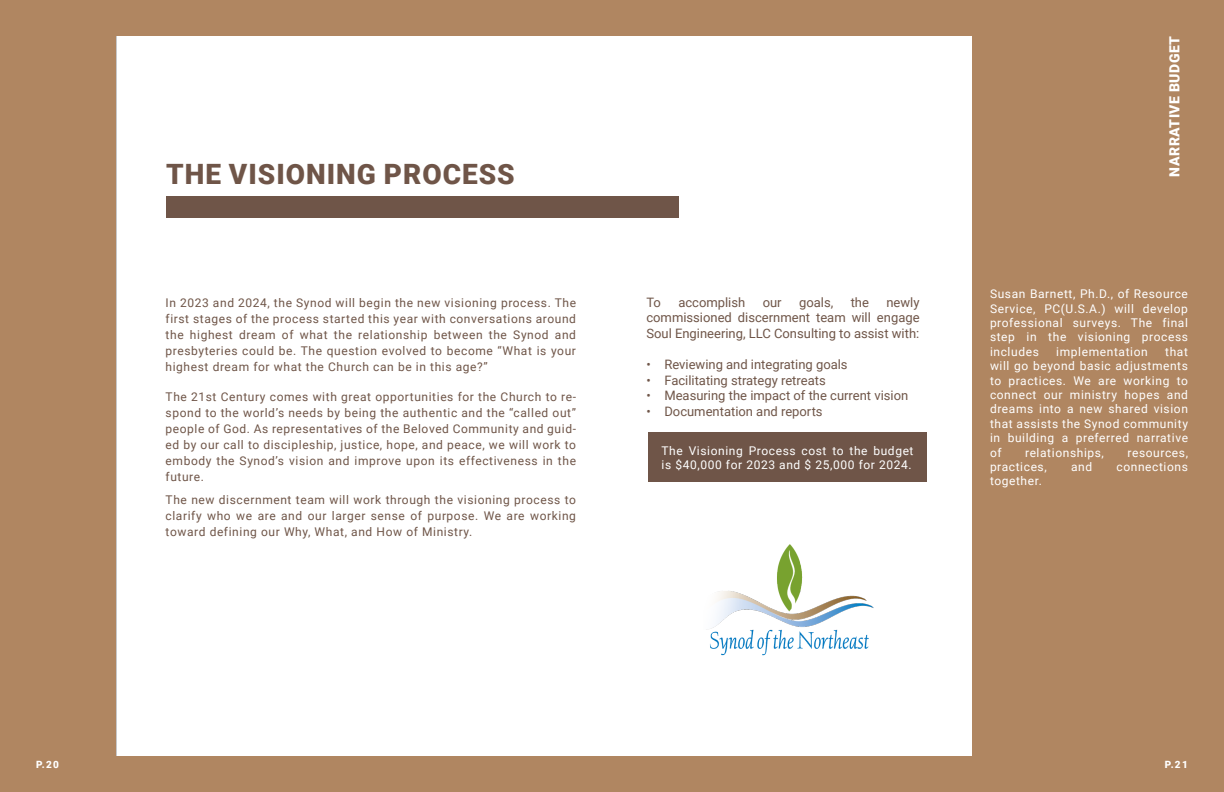
<style>
.page{position:relative;width:1224px;height:792px;background:#b08661}
.page>*{position:absolute;margin:0;border:0;box-sizing:border-box;transform-origin:0 0}
.t1{font:900 28px "Roboto";letter-spacing:.035em;color:#6f5548}
.t2{font:900 14px "Roboto";letter-spacing:.035em;color:#fff}
.t3{font:13px/15.6px "Roboto";color:#6f5548;text-align:justify}
.t4{font:12px/16px "Roboto";letter-spacing:.05em;color:#6f5548;text-align:justify}
.t5{font:12px/14.4px "Roboto";letter-spacing:.05em;color:#fff;text-align:justify}
.t6{font:900 10px "Roboto";color:#fff}
</style>
<div class="page">
<div style="left:117px;top:36px;width:855px;height:720px;background:#fff"></div>
<div style="left:166px;top:196px;width:514px;height:22px;background:#6f5548"></div>
<div style="left:648px;top:432px;width:279px;height:50px;background:#6f5548"></div>
<img style="left:710px;top:544px;width:164px;height:112px">
<p class="t6" style="left:36px;top:757px;width:24px">P.20</p>
<p class="t1" style="left:166px;top:154px;width:350px">THE VISIONING PROCESS</p>
<p class="t4" style="left:166px;top:294px;width:412px">In 2023 and 2024, the Synod will begin the new visioning process. The first stages of the process started this year with conversations around the highest dream of what the relationship between the Synod and presbyteries could be. The question evolved to become “What is your highest dream for what the Church can be in this age?”</p>
<p class="t4" style="left:166px;top:388px;width:412px">The 21st Century comes with great opportunities for the Church to re&shy;spond to the world’s needs by being the authentic and the “called out” people of God. As representatives of the Beloved Community and guid&shy;ed by our call to discipleship, justice, hope, and peace, we will work to embody the Synod’s vision and improve upon its effectiveness in the future.</p>
<p class="t4" style="left:166px;top:491px;width:412px">The new discernment team will work through the visioning process to clarify who we are and our larger sense of purpose. We are working toward defining our Why, What, and How of Ministry.</p>
<p class="t3" style="left:646px;top:294px;width:16px">To</p>
<p class="t3" style="left:678px;top:294px;width:68px">accomplish</p>
<p class="t3" style="left:763px;top:294px;width:20px">our</p>
<p class="t3" style="left:799px;top:294px;width:36px">goals,</p>
<p class="t3" style="left:851px;top:294px;width:20px">the</p>
<p class="t3" style="left:646px;top:294px;width:275px;text-indent:240px">newly commissioned discernment team will engage Soul Engineering, LLC Consulting to assist with:</p>
<p class="t3" style="left:646px;top:356px;width:203px">• Reviewing and integrating goals</p>
<p class="t3" style="left:646px;top:372px;width:181px">• Facilitating strategy retreats</p>
<p class="t3" style="left:646px;top:387px;width:263px">• Measuring the impact of the current vision</p>
<p class="t3" style="left:646px;top:403px;width:178px">• Documentation and reports</p>
<p class="t5" style="left:662px;top:443px;width:254px;line-height:14px">The Visioning Process cost to the budget is $40,000 for 2023 and $ 25,000 for 2024.</p>
<p class="t2" style="left:1165px;top:177px;width:142px;rotate:-90deg">NARRATIVE BUDGET</p>
<p class="t5" style="left:990px;top:286px;width:200px">Susan Barnett, Ph.D., of Resource Service, PC(U.S.A.) will develop professional surveys. The final step in the visioning process includes</p>
<p class="t5" style="left:990px;top:344px;width:200px;text-indent:175px">that will go beyond basic adjustments to practices. We are working to connect our ministry hopes and dreams into a new shared vision that assists the Synod community in building a preferred narrative of</p>
<p class="t5" style="left:1056px;top:344px;width:93px">implementation</p>
<p class="t5" style="left:1025px;top:445px;width:80px">relationships,</p>
<p class="t5" style="left:1128px;top:445px;width:62px">resources,</p>
<p class="t5" style="left:990px;top:459px;width:58px">practices,</p>
<p class="t5" style="left:1071px;top:459px;width:23px">and</p>
<p class="t5" style="left:1117px;top:459px;width:73px">connections</p>
<p class="t5" style="left:990px;top:473px;width:53px">together.</p>
<p class="t6" style="left:1165px;top:757px;width:24px">P.21</p>
</div>
